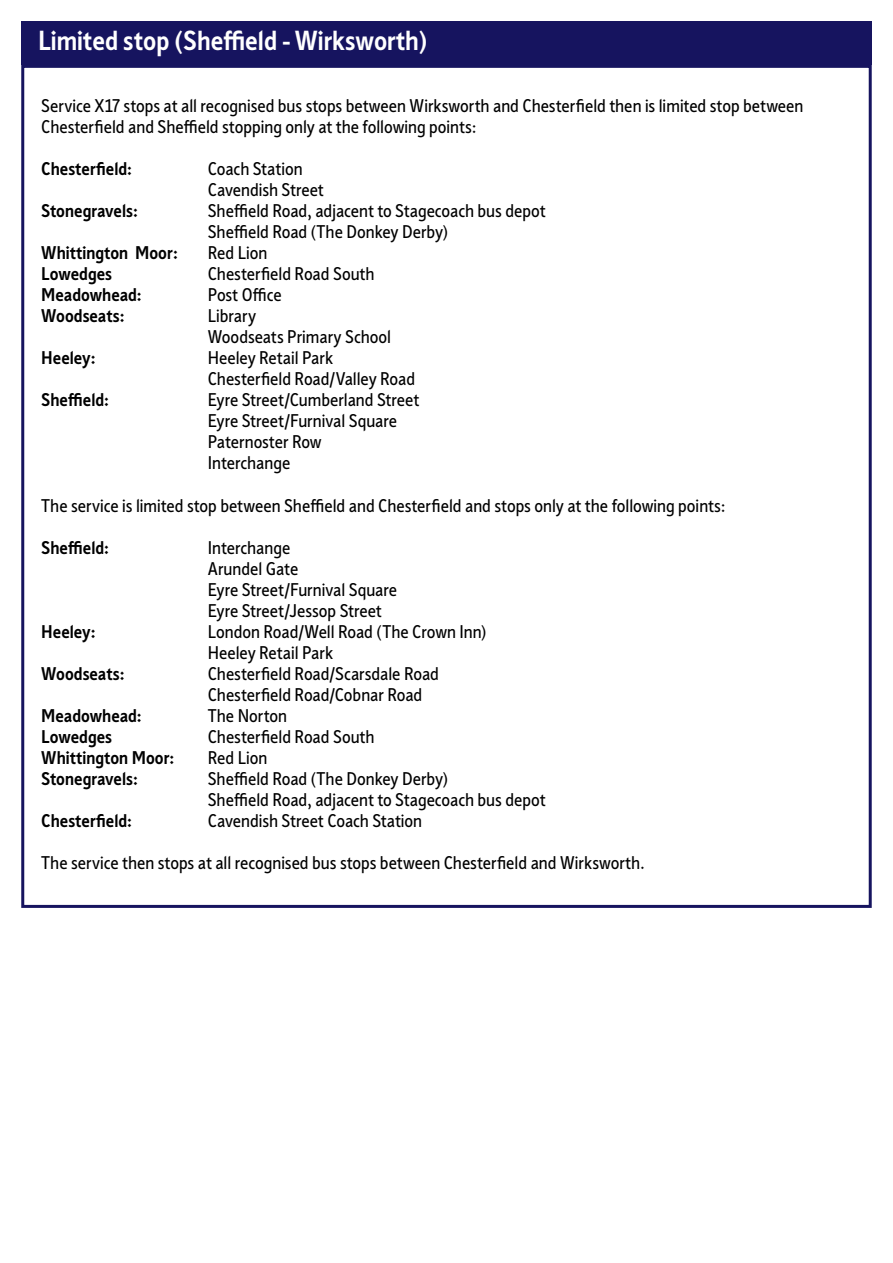
<style>
.page{position:relative;width:893px;height:1263px;background:#fff}
.page>*{position:absolute;margin:0;border:0;box-sizing:border-box;transform-origin:0 0}
.t1{font:700 27px "Sheffield Sans 2";color:#fff}
.t2{font:18px/21px "Sheffield Sans 2";letter-spacing:-.005em;color:#000}
.t3{font:700 18px "Sheffield Sans 2";color:#000}
</style>
<div class="page">
<div style="left:21px;top:21px;width:851px;height:44px;background:#16145f"></div>
<h1 class="t1" style="left:38px;top:23px;width:391px">Limited stop (Sheffield - Wirksworth)</h1>
<p class="t2" style="left:41px;top:94px;width:764px;line-height:21.6px">Service X17 stops at all recognised bus stops between Wirksworth and Chesterfield then is limited stop between<br>Chesterfield and Sheffield stopping only at the following points:</p>
<p class="t3" style="left:41px;top:157px;width:92px">Chesterfield:</p>
<p class="t2" style="left:208px;top:158px;width:118px">Coach Station<br>Cavendish Street</p>
<p class="t3" style="left:41px;top:199px;width:98px">Stonegravels:</p>
<p class="t2" style="left:208px;top:200px;width:339px">Sheffield Road, adjacent to Stagecoach bus depot<br>Sheffield Road (The Donkey Derby)</p>
<p class="t3" style="left:41px;top:241px;width:138px">Whittington Moor:</p>
<p class="t2" style="left:208px;top:242px;width:61px">Red Lion</p>
<p class="t3" style="left:41px;top:262px;width:72px">Lowedges</p>
<p class="t2" style="left:208px;top:263px;width:168px">Chesterfield Road South</p>
<p class="t3" style="left:41px;top:283px;width:102px">Meadowhead:</p>
<p class="t2" style="left:208px;top:284px;width:76px">Post Office</p>
<p class="t3" style="left:41px;top:304px;width:85px">Woodseats:</p>
<p class="t2" style="left:208px;top:305px;width:185px">Library<br>Woodseats Primary School</p>
<p class="t3" style="left:41px;top:346px;width:56px">Heeley:</p>
<p class="t2" style="left:208px;top:347px;width:209px">Heeley Retail Park<br>Chesterfield Road/Valley Road</p>
<p class="t3" style="left:41px;top:388px;width:69px">Sheffield:</p>
<p class="t2" style="left:208px;top:389px;width:213px">Eyre Street/Cumberland Street<br>Eyre Street/Furnival Square<br>Paternoster Row<br>Interchange</p>
<p class="t2" style="left:41px;top:495px;width:686px">The service is limited stop between Sheffield and Chesterfield and stops only at the following points:</p>
<p class="t3" style="left:41px;top:535px;width:69px">Sheffield:</p>
<p class="t2" style="left:208px;top:537px;width:191px">Interchange<br>Arundel Gate<br>Eyre Street/Furnival Square<br>Eyre Street/Jessop Street</p>
<p class="t3" style="left:41px;top:619px;width:56px">Heeley:</p>
<p class="t2" style="left:208px;top:621px;width:280px">London Road/Well Road (The Crown Inn)<br>Heeley Retail Park</p>
<p class="t3" style="left:41px;top:661px;width:85px">Woodseats:</p>
<p class="t2" style="left:208px;top:663px;width:233px">Chesterfield Road/Scarsdale Road<br>Chesterfield Road/Cobnar Road</p>
<p class="t3" style="left:41px;top:704px;width:102px">Meadowhead:</p>
<p class="t2" style="left:208px;top:705px;width:81px">The Norton</p>
<p class="t3" style="left:41px;top:725px;width:72px">Lowedges</p>
<p class="t2" style="left:208px;top:726px;width:168px">Chesterfield Road South</p>
<p class="t3" style="left:41px;top:746px;width:135px">Whittington Moor:</p>
<p class="t2" style="left:208px;top:747px;width:61px">Red Lion</p>
<p class="t3" style="left:41px;top:767px;width:98px">Stonegravels:</p>
<p class="t2" style="left:208px;top:768px;width:339px">Sheffield Road (The Donkey Derby)<br>Sheffield Road, adjacent to Stagecoach bus depot</p>
<p class="t3" style="left:41px;top:809px;width:92px">Chesterfield:</p>
<p class="t2" style="left:208px;top:810px;width:216px">Cavendish Street Coach Station</p>
<p class="t2" style="left:41px;top:852px;width:605px">The service then stops at all recognised bus stops between Chesterfield and Wirksworth.</p>
</div>
